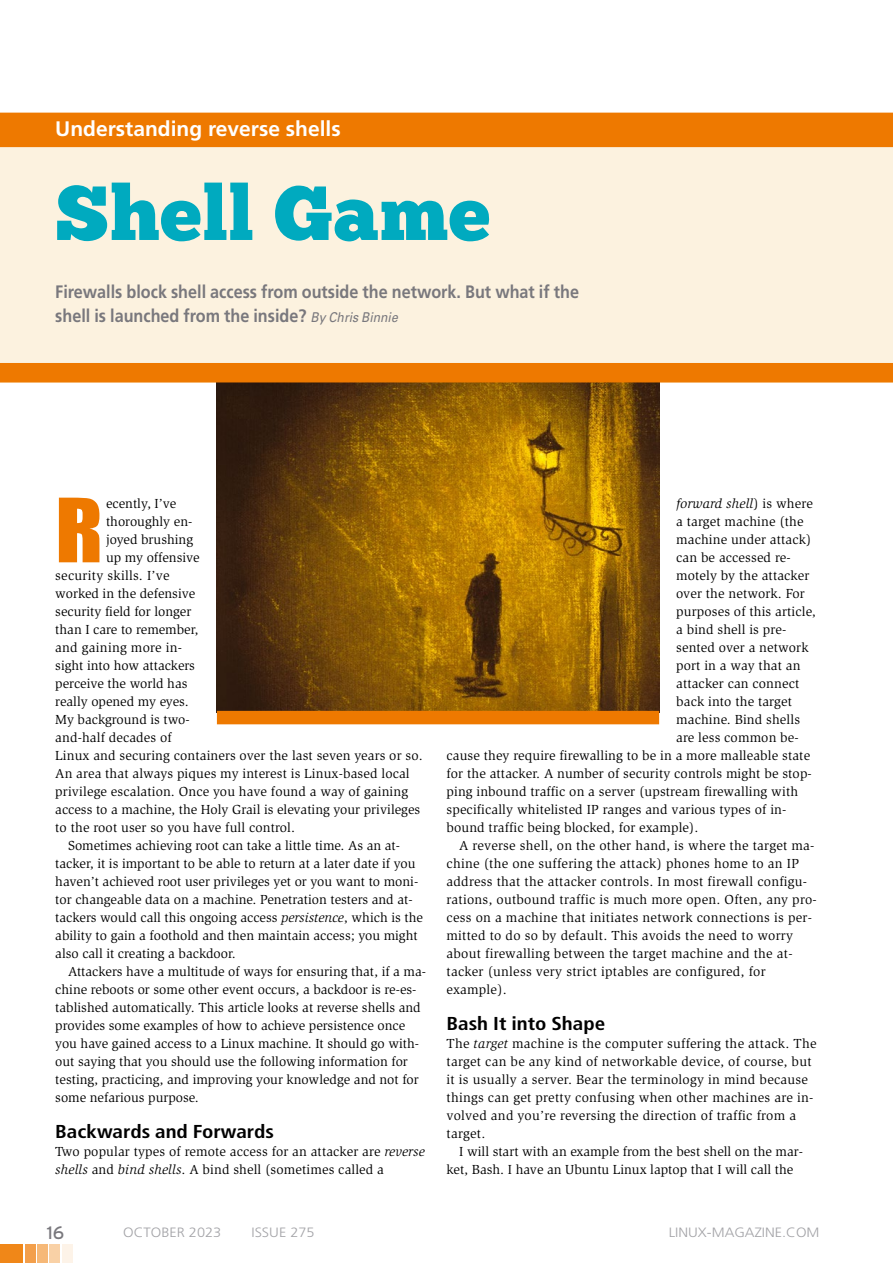
<style>
.page{position:relative;width:893px;height:1263px;background:#fff}
.page>*{position:absolute;margin:0;border:0;box-sizing:border-box;transform-origin:0 0}
.t1{font:81.75px "Impact";color:#ee7900;scale:1.08 1}
.t2{font:76.5px "Chunk Five";letter-spacing:.01em;color:#00aabf}
.t3{font:700 21px "Frutiger";color:#fff}
.t4{font:700 condensed 18.75px "Frutiger";color:#000;scale:1.13 1}
.t5{font:700 18px/24px "Frutiger";color:#79787d;scale:.9 1}
.t6{font:18px "Interstate";color:#79787d}
.t7{font:13.5px/18px "Slimbach";letter-spacing:.01em;color:#000}
.t8{font:300 13.5px "Frutiger";color:#a3a3a7;scale:1.08 1}
.t9{font:italic 13.5px "Slimbach";letter-spacing:.01em;color:#000}
.s1{font-family:"Univers";font-weight:400;font-style:italic;font-size:13.5px}
.s2{font-style:italic}
.s3{font-style:normal}
</style>
<div class="page">
<div style="left:0;top:120px;width:893px;height:262px;background:#fcf2df"></div>
<div style="left:0;top:113px;width:893px;height:34px;background:#ee7900"></div>
<img style="left:217px;top:382px;width:442px;height:329px">
<div style="left:217px;top:711px;width:442px;height:13px;background:#ee7900"></div>
<div style="left:0;top:363px;width:893px;height:19px;background:#ee7900"></div>
<div style="left:0;top:1244px;width:23px;height:19px;background:#f08718"></div>
<div style="left:38px;top:1244px;width:10px;height:19px;background:#f6b877"></div>
<div style="left:63px;top:1244px;width:10px;height:19px;background:#fdf3e8"></div>
<div style="left:25px;top:1244px;width:10px;height:19px;background:#f39f4b"></div>
<div style="left:50px;top:1244px;width:10px;height:19px;background:#f9d1a6"></div>
<p class="t3" style="left:55px;top:117px;width:287px">Understanding reverse shells</p>
<p class="t2" style="left:55px;top:178px;width:436px">Shell Game</p>
<p class="t5" style="left:55px;top:279px;width:583px">Firewalls block shell access from outside the network. But what if the shell is launched from the inside? <span class="s1">By Chris Binnie</span></p>
<p class="t1" style="left:55px;top:467px;width:46px">R</p>
<p class="t7" style="left:106px;top:495px;width:72px">ecently, I’ve</p>
<p class="t7" style="left:106px;top:513px;width:88px">thoroughly en-</p>
<p class="t7" style="left:106px;top:531px;width:89px">joyed brushing</p>
<p class="t7" style="left:106px;top:549px;width:95px">up my offensive</p>
<p class="t7" style="left:55px;top:567px;width:116px">security skills. I’ve</p>
<p class="t7" style="left:55px;top:585px;width:141px">worked in the defensive</p>
<p class="t7" style="left:55px;top:603px;width:138px">security field for longer</p>
<p class="t7" style="left:55px;top:621px;width:145px">than I care to remember,</p>
<p class="t7" style="left:55px;top:639px;width:128px">and gaining more in-</p>
<p class="t7" style="left:55px;top:657px;width:141px">sight into how attackers</p>
<p class="t7" style="left:55px;top:675px;width:134px">perceive the world has</p>
<p class="t7" style="left:55px;top:693px;width:135px">really opened my eyes.</p>
<p class="t7" style="left:55px;top:711px;width:136px">My background is two-</p>
<p class="t7" style="left:55px;top:729px;width:118px">and-half decades of</p>
<p class="t7" style="left:55px;top:747px;width:369px">Linux and securing containers over the last seven years or so.</p>
<p class="t7" style="left:55px;top:765px;width:356px">An area that always piques my interest is Linux-based local</p>
<p class="t7" style="left:55px;top:783px;width:354px">privilege escalation. Once you have found a way of gaining</p>
<p class="t7" style="left:55px;top:801px;width:366px">access to a machine, the Holy Grail is elevating your privileges</p>
<p class="t7" style="left:55px;top:819px;width:241px">to the root user so you have full control.</p>
<p class="t7" style="left:68px;top:837px;width:333px">Sometimes achieving root can take a little time. As an at-</p>
<p class="t7" style="left:55px;top:855px;width:362px">tacker, it is important to be able to return at a later date if you</p>
<p class="t7" style="left:55px;top:873px;width:365px">haven’t achieved root user privileges yet or you want to moni-</p>
<p class="t7" style="left:55px;top:891px;width:359px">tor changeable data on a machine. Penetration testers and at-</p>
<p class="t7" style="left:55px;top:909px;width:369px">tackers would call this ongoing access <span class="s2">persistence</span>, which is the</p>
<p class="t7" style="left:55px;top:927px;width:364px">ability to gain a foothold and then maintain access; you might</p>
<p class="t7" style="left:55px;top:945px;width:182px">also call it creating a backdoor.</p>
<p class="t7" style="left:68px;top:963px;width:360px">Attackers have a multitude of ways for ensuring that, if a ma-</p>
<p class="t7" style="left:55px;top:981px;width:363px">chine reboots or some other event occurs, a backdoor is re-es-</p>
<p class="t7" style="left:55px;top:999px;width:367px">tablished automatically. This article looks at reverse shells and</p>
<p class="t7" style="left:55px;top:1017px;width:352px">provides some examples of how to achieve persistence once</p>
<p class="t7" style="left:55px;top:1035px;width:365px">you have gained access to a Linux machine. It should go with-</p>
<p class="t7" style="left:55px;top:1053px;width:354px">out saying that you should use the following information for</p>
<p class="t7" style="left:55px;top:1071px;width:365px">testing, practicing, and improving your knowledge and not for</p>
<p class="t7" style="left:55px;top:1089px;width:145px">some nefarious purpose.</p>
<p class="t4" style="left:55px;top:1121px;width:195px">Backwards and Forwards</p>
<p class="t7" style="left:55px;top:1143px;width:371px">Two popular types of remote access for an attacker are <span class="s2">reverse shells</span> and <span class="s2">bind shells</span>. A bind shell (sometimes called a</p>
<p class="t9" style="left:676px;top:496px;width:138px">forward shell<span class="s3">) is where</span></p>
<p class="t7" style="left:676px;top:513px;width:129px">a target machine (the</p>
<p class="t7" style="left:676px;top:531px;width:137px">machine under attack)</p>
<p class="t7" style="left:676px;top:549px;width:116px">can be accessed re-</p>
<p class="t7" style="left:676px;top:567px;width:135px">motely by the attacker</p>
<p class="t7" style="left:676px;top:585px;width:130px">over the network. For</p>
<p class="t7" style="left:676px;top:603px;width:141px">purposes of this article,</p>
<p class="t7" style="left:676px;top:621px;width:112px">a bind shell is pre-</p>
<p class="t7" style="left:676px;top:639px;width:134px">sented over a network</p>
<p class="t7" style="left:676px;top:657px;width:126px">port in a way that an</p>
<p class="t7" style="left:676px;top:675px;width:125px">attacker can connect</p>
<p class="t7" style="left:676px;top:693px;width:117px">back into the target</p>
<p class="t7" style="left:676px;top:711px;width:125px">machine. Bind shells</p>
<p class="t7" style="left:676px;top:729px;width:124px">are less common be-</p>
<p class="t7" style="left:446px;top:747px;width:365px">cause they require firewalling to be in a more malleable state</p>
<p class="t7" style="left:446px;top:765px;width:367px">for the attacker. A number of security controls might be stop-</p>
<p class="t7" style="left:446px;top:783px;width:353px">ping inbound traffic on a server (upstream firewalling with</p>
<p class="t7" style="left:446px;top:801px;width:341px">specifically whitelisted IP ranges and various types of in-</p>
<p class="t7" style="left:446px;top:819px;width:254px">bound traffic being blocked, for example).</p>
<p class="t7" style="left:459px;top:837px;width:357px">A reverse shell, on the other hand, is where the target ma-</p>
<p class="t7" style="left:446px;top:855px;width:354px">chine (the one suffering the attack) phones home to an IP</p>
<p class="t7" style="left:446px;top:873px;width:362px">address that the attacker controls. In most firewall configu-</p>
<p class="t7" style="left:446px;top:891px;width:372px">rations, outbound traffic is much more open. Often, any pro-</p>
<p class="t7" style="left:446px;top:909px;width:367px">cess on a machine that initiates network connections is per-</p>
<p class="t7" style="left:446px;top:927px;width:348px">mitted to do so by default. This avoids the need to worry</p>
<p class="t7" style="left:446px;top:945px;width:348px">about firewalling between the target machine and the at-</p>
<p class="t7" style="left:446px;top:963px;width:321px">tacker (unless very strict iptables are configured, for</p>
<p class="t7" style="left:446px;top:981px;width:62px">example).</p>
<p class="t4" style="left:446px;top:1013px;width:142px">Bash It into Shape</p>
<p class="t7" style="left:446px;top:1035px;width:371px">The <span class="s2">target</span> machine is the computer suffering the attack. The</p>
<p class="t7" style="left:446px;top:1053px;width:367px">target can be any kind of networkable device, of course, but</p>
<p class="t7" style="left:446px;top:1071px;width:363px">it is usually a server. Bear the terminology in mind because</p>
<p class="t7" style="left:446px;top:1089px;width:368px">things can get pretty confusing when other machines are in-</p>
<p class="t7" style="left:446px;top:1107px;width:351px">volved and you’re reversing the direction of traffic from a</p>
<p class="t7" style="left:446px;top:1125px;width:40px">target.</p>
<p class="t7" style="left:459px;top:1143px;width:345px">I will start with an example from the best shell on the mar-</p>
<p class="t7" style="left:446px;top:1161px;width:348px">ket, Bash. I have an Ubuntu Linux laptop that I will call the</p>
<p class="t6" style="left:47px;top:1222px;width:19px">16</p>
<p class="t8" style="left:123px;top:1224px;width:92px">OCTOBER 2023</p>
<p class="t8" style="left:251px;top:1224px;width:60px">ISSUE 275</p>
<p class="t8" style="left:669px;top:1224px;width:141px">LINUX-MAGAZINE.COM</p>
</div>
